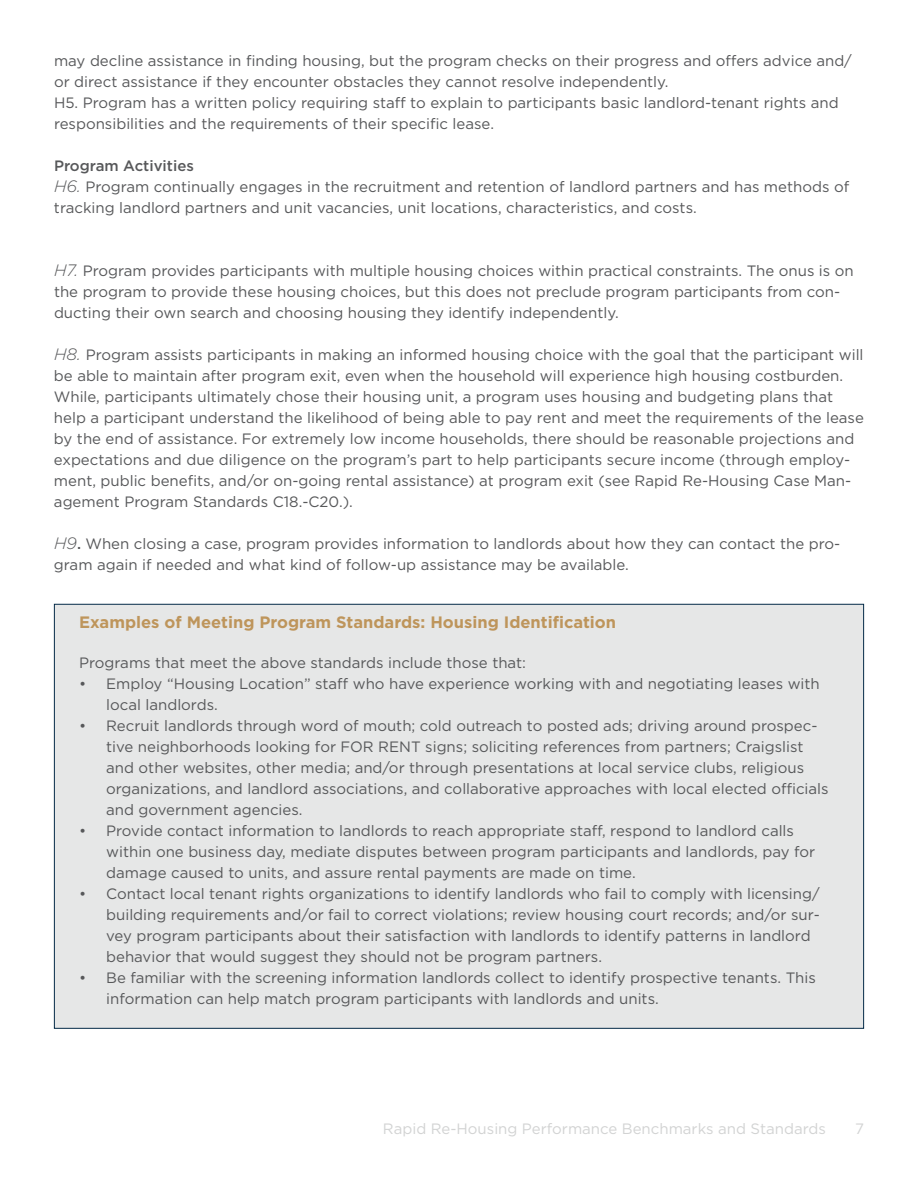
<style>
.page{position:relative;width:918px;height:1188px;background:#fff}
.page>*{position:absolute;margin:0;border:0;box-sizing:border-box;transform-origin:0 0}
.t1{font:700 16.5px "Gotham";color:#be955b}
.t2{font:15px/21px "Gotham";color:#57585a}
.t3{font:15px "Gotham";color:#d2d3d3}
.s1{font-weight:500}
.s2{font-weight:300;font-style:italic;font-size:16.5px}
</style>
<div class="page">
<div style="left:54px;top:604px;width:810px;height:425px;background:#e6e7e7;border:1px solid #042a47"></div>
<p class="t2" style="left:54px;top:50px;width:799px">may decline assistance in finding housing, but the program checks on their progress and offers advice and/ or direct assistance if they encounter obstacles they cannot resolve independently.<br>H5. Program has a written policy requiring staff to explain to participants basic landlord-tenant rights and responsibilities and the requirements of their specific lease.</p>
<p class="t2" style="left:54px;top:155px;width:797px"><span class="s1">Program Activities<br></span><span class="s2">H6.</span> Program continually engages in the recruitment and retention of landlord partners and has methods of tracking landlord partners and unit vacancies, unit locations, characteristics, and costs.</p>
<p class="t2" style="left:54px;top:260px;width:801px"><span class="s2">H7.</span> Program provides participants with multiple housing choices within practical constraints. The onus is on the program to provide these housing choices, but this does not preclude program participants from con&shy;ducting their own search and choosing housing they identify independently.</p>
<p class="t2" style="left:54px;top:344px;width:812px"><span class="s2">H8.</span> Program assists participants in making an informed housing choice with the goal that the participant will be able to maintain after program exit, even when the household will experience high housing costburden.<br>While, participants ultimately chose their housing unit, a program uses housing and budgeting plans that help a participant understand the likelihood of being able to pay rent and meet the requirements of the lease by the end of assistance. For extremely low income households, there should be reasonable projections and expectations and due diligence on the program’s part to help participants secure income (through employ&shy;ment, public benefits, and/or on-going rental assistance) at program exit (see Rapid Re-Housing Case Man&shy;agement Program Standards C18.-C20.).</p>
<p class="t2" style="left:54px;top:533px;width:788px"><span class="s2">H9</span><span class="s1">.</span> When closing a case, program provides information to landlords about how they can contact the pro&shy;gram again if needed and what kind of follow-up assistance may be available.</p>
<p class="t1" style="left:79px;top:611px;width:538px">Examples of Meeting Program Standards: Housing Identification</p>
<p class="t2" style="left:79px;top:652px;width:448px">Programs that meet the above standards include those that:</p>
<p class="t2" style="left:106px;top:673px;width:715px;text-indent:-27px">• Employ “Housing Location” staff who have experience working with and negotiating leases with local landlords.</p>
<p class="t2" style="left:106px;top:715px;width:724px;text-indent:-27px">• Recruit landlords through word of mouth; cold outreach to posted ads; driving around prospec&shy;tive neighborhoods looking for FOR RENT signs; soliciting references from partners; Craigslist and other websites, other media; and/or through presentations at local service clubs, religious organizations, and landlord associations, and collaborative approaches with local elected officials and government agencies.</p>
<p class="t2" style="left:106px;top:820px;width:711px;text-indent:-27px">• Provide contact information to landlords to reach appropriate staff, respond to landlord calls within one business day, mediate disputes between program participants and landlords, pay for damage caused to units, and assure rental payments are made on time.</p>
<p class="t2" style="left:106px;top:883px;width:715px;text-indent:-27px">• Contact local tenant rights organizations to identify landlords who fail to comply with licensing/ building requirements and/or fail to correct violations; review housing court records; and/or sur&shy;vey program participants about their satisfaction with landlords to identify patterns in landlord behavior that would suggest they should not be program partners.</p>
<p class="t2" style="left:106px;top:967px;width:711px;text-indent:-27px">• Be familiar with the screening information landlords collect to identify prospective tenants. This information can help match program participants with landlords and units.</p>
<p class="t3" style="left:383px;top:1119px;width:444px">Rapid Re-Housing Performance Benchmarks and Standards</p>
<p class="t3" style="left:855px;top:1119px;width:10px">7</p>
</div>
